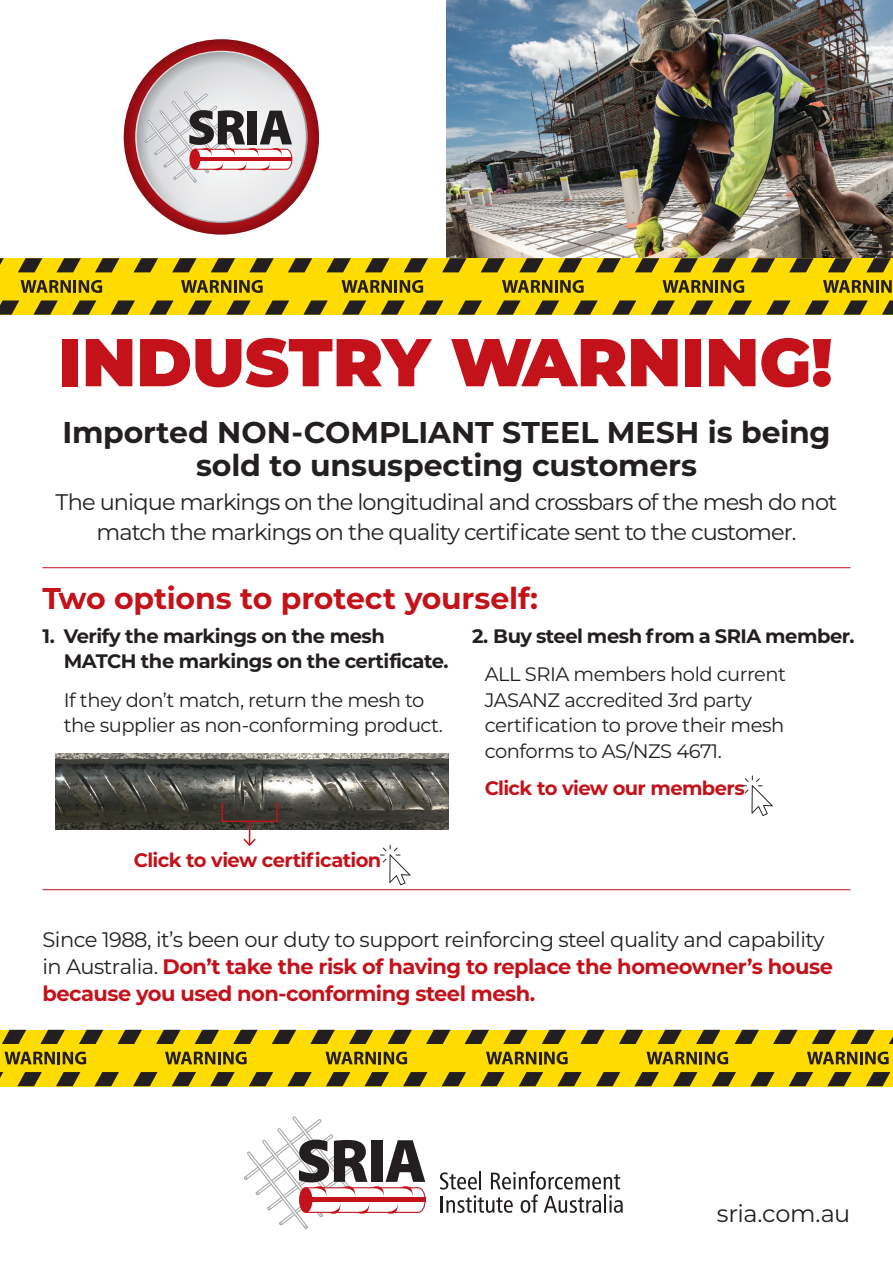
<style>
.page{position:relative;width:893px;height:1263px;background:#fff}
.page>*{position:absolute;margin:0;border:0;box-sizing:border-box;transform-origin:0 0}
.t1{font:900 67.5px "Montserrat";color:#c4121a}
.t2{font:700 30px/33px "Montserrat";letter-spacing:-.005em;color:#231f20;text-align:center}
.t3{font:700 30px "Montserrat";letter-spacing:-.01em;color:#c4121a}
.t4{font:24px "Montserrat";letter-spacing:-.02em;color:#231f20}
.t5{font:22.5px/30px "Montserrat";letter-spacing:-.04em;color:#231f20;text-align:center}
.t6{font:700 21px/27px "Montserrat";letter-spacing:-.025em;color:#c4121a}
.t7{font:19.5px/25.5px "Montserrat";letter-spacing:-.025em;color:#231f20}
.t8{font:700 19.5px/25.5px "Montserrat";letter-spacing:-.025em;color:#231f20}
.t9{font:700 19.5px "Montserrat";letter-spacing:-.035em;color:#c4121a}
.s1{font-weight:400;color:#231f20}
</style>
<div class="page">
<div style="left:0;top:1030px;width:893px;height:56px;background:#ffdc01"></div>
<svg style="left:2px;top:1030px;width:24px;height:14px"></svg>
<svg style="left:0;top:1072px;width:3px;height:6px"></svg>
<svg style="left:40px;top:1030px;width:25px;height:14px"></svg>
<svg style="left:17px;top:1072px;width:25px;height:14px"></svg>
<svg style="left:79px;top:1030px;width:24px;height:14px"></svg>
<svg style="left:56px;top:1072px;width:24px;height:14px"></svg>
<svg style="left:118px;top:1030px;width:24px;height:14px"></svg>
<svg style="left:95px;top:1072px;width:24px;height:14px"></svg>
<svg style="left:156px;top:1030px;width:25px;height:14px"></svg>
<svg style="left:133px;top:1072px;width:25px;height:14px"></svg>
<svg style="left:195px;top:1030px;width:24px;height:14px"></svg>
<svg style="left:172px;top:1072px;width:24px;height:14px"></svg>
<svg style="left:233px;top:1030px;width:25px;height:14px"></svg>
<svg style="left:210px;top:1072px;width:25px;height:14px"></svg>
<svg style="left:272px;top:1030px;width:24px;height:14px"></svg>
<svg style="left:249px;top:1072px;width:24px;height:14px"></svg>
<svg style="left:310px;top:1030px;width:25px;height:14px"></svg>
<svg style="left:287px;top:1072px;width:25px;height:14px"></svg>
<svg style="left:349px;top:1030px;width:24px;height:14px"></svg>
<svg style="left:326px;top:1072px;width:24px;height:14px"></svg>
<svg style="left:387px;top:1030px;width:25px;height:14px"></svg>
<svg style="left:364px;top:1072px;width:25px;height:14px"></svg>
<svg style="left:426px;top:1030px;width:24px;height:14px"></svg>
<svg style="left:403px;top:1072px;width:24px;height:14px"></svg>
<svg style="left:465px;top:1030px;width:24px;height:14px"></svg>
<svg style="left:442px;top:1072px;width:24px;height:14px"></svg>
<svg style="left:503px;top:1030px;width:25px;height:14px"></svg>
<svg style="left:480px;top:1072px;width:25px;height:14px"></svg>
<svg style="left:542px;top:1030px;width:24px;height:14px"></svg>
<svg style="left:519px;top:1072px;width:24px;height:14px"></svg>
<svg style="left:580px;top:1030px;width:25px;height:14px"></svg>
<svg style="left:557px;top:1072px;width:25px;height:14px"></svg>
<svg style="left:619px;top:1030px;width:24px;height:14px"></svg>
<svg style="left:596px;top:1072px;width:24px;height:14px"></svg>
<svg style="left:657px;top:1030px;width:25px;height:14px"></svg>
<svg style="left:634px;top:1072px;width:25px;height:14px"></svg>
<svg style="left:696px;top:1030px;width:24px;height:14px"></svg>
<svg style="left:673px;top:1072px;width:24px;height:14px"></svg>
<svg style="left:735px;top:1030px;width:24px;height:14px"></svg>
<svg style="left:712px;top:1072px;width:24px;height:14px"></svg>
<svg style="left:773px;top:1030px;width:25px;height:14px"></svg>
<svg style="left:750px;top:1072px;width:25px;height:14px"></svg>
<svg style="left:812px;top:1030px;width:24px;height:14px"></svg>
<svg style="left:789px;top:1072px;width:24px;height:14px"></svg>
<svg style="left:850px;top:1030px;width:25px;height:14px"></svg>
<svg style="left:827px;top:1072px;width:25px;height:14px"></svg>
<svg style="left:889px;top:1036px;width:4px;height:8px"></svg>
<svg style="left:866px;top:1072px;width:24px;height:14px"></svg>
<svg style="left:5px;top:1051px;width:81px;height:13px"></svg>
<svg style="left:165px;top:1051px;width:82px;height:13px"></svg>
<svg style="left:325px;top:1051px;width:82px;height:13px"></svg>
<svg style="left:486px;top:1051px;width:82px;height:13px"></svg>
<svg style="left:646px;top:1051px;width:82px;height:13px"></svg>
<svg style="left:807px;top:1051px;width:82px;height:13px"></svg>
<svg style="left:742px;top:775px;width:31px;height:41px"></svg>
<svg style="left:440px;top:1171px;width:183px;height:42px"></svg>
<svg style="left:244px;top:1116px;width:182px;height:113px"></svg>
<img style="left:446px;top:0;width:447px;height:258px">
<div style="left:0;top:258px;width:893px;height:57px;background:#ffdc01"></div>
<svg style="left:18px;top:258px;width:24px;height:14px"></svg>
<svg style="left:0;top:300px;width:19px;height:15px"></svg>
<svg style="left:56px;top:258px;width:25px;height:14px"></svg>
<svg style="left:33px;top:300px;width:25px;height:15px"></svg>
<svg style="left:95px;top:258px;width:24px;height:14px"></svg>
<svg style="left:72px;top:300px;width:24px;height:15px"></svg>
<svg style="left:134px;top:258px;width:24px;height:14px"></svg>
<svg style="left:111px;top:300px;width:24px;height:15px"></svg>
<svg style="left:172px;top:258px;width:25px;height:14px"></svg>
<svg style="left:149px;top:300px;width:25px;height:15px"></svg>
<svg style="left:211px;top:258px;width:24px;height:14px"></svg>
<svg style="left:188px;top:300px;width:24px;height:15px"></svg>
<svg style="left:249px;top:258px;width:25px;height:14px"></svg>
<svg style="left:226px;top:300px;width:25px;height:15px"></svg>
<svg style="left:288px;top:258px;width:24px;height:14px"></svg>
<svg style="left:265px;top:300px;width:24px;height:15px"></svg>
<svg style="left:326px;top:258px;width:25px;height:14px"></svg>
<svg style="left:303px;top:300px;width:25px;height:15px"></svg>
<svg style="left:365px;top:258px;width:24px;height:14px"></svg>
<svg style="left:342px;top:300px;width:24px;height:15px"></svg>
<svg style="left:404px;top:258px;width:24px;height:14px"></svg>
<svg style="left:380px;top:300px;width:25px;height:15px"></svg>
<svg style="left:442px;top:258px;width:25px;height:14px"></svg>
<svg style="left:419px;top:300px;width:24px;height:15px"></svg>
<svg style="left:481px;top:258px;width:24px;height:14px"></svg>
<svg style="left:458px;top:300px;width:24px;height:15px"></svg>
<svg style="left:519px;top:258px;width:25px;height:14px"></svg>
<svg style="left:496px;top:300px;width:25px;height:15px"></svg>
<svg style="left:558px;top:258px;width:24px;height:14px"></svg>
<svg style="left:535px;top:300px;width:24px;height:15px"></svg>
<svg style="left:596px;top:258px;width:25px;height:14px"></svg>
<svg style="left:573px;top:300px;width:25px;height:15px"></svg>
<svg style="left:635px;top:258px;width:24px;height:14px"></svg>
<svg style="left:612px;top:300px;width:24px;height:15px"></svg>
<svg style="left:673px;top:258px;width:25px;height:14px"></svg>
<svg style="left:650px;top:300px;width:25px;height:15px"></svg>
<svg style="left:712px;top:258px;width:24px;height:14px"></svg>
<svg style="left:689px;top:300px;width:24px;height:15px"></svg>
<svg style="left:751px;top:258px;width:24px;height:14px"></svg>
<svg style="left:728px;top:300px;width:24px;height:15px"></svg>
<svg style="left:789px;top:258px;width:25px;height:14px"></svg>
<svg style="left:766px;top:300px;width:25px;height:15px"></svg>
<svg style="left:828px;top:258px;width:24px;height:14px"></svg>
<svg style="left:805px;top:300px;width:24px;height:15px"></svg>
<svg style="left:866px;top:258px;width:25px;height:14px"></svg>
<svg style="left:843px;top:300px;width:25px;height:15px"></svg>
<svg style="left:882px;top:300px;width:11px;height:15px"></svg>
<svg style="left:0;top:258px;width:4px;height:7px"></svg>
<svg style="left:21px;top:280px;width:81px;height:13px"></svg>
<svg style="left:181px;top:280px;width:82px;height:13px"></svg>
<svg style="left:342px;top:280px;width:81px;height:13px"></svg>
<svg style="left:502px;top:280px;width:82px;height:13px"></svg>
<svg style="left:662px;top:280px;width:82px;height:13px"></svg>
<svg style="left:823px;top:280px;width:69px;height:13px"></svg>
<hr style="left:43px;top:567px;width:807px;height:1px;background:#c4121a">
<hr style="left:43px;top:889px;width:807px;height:1px;background:#c4121a">
<img style="left:56px;top:753px;width:393px;height:76px">
<svg style="left:380px;top:845px;width:31px;height:40px"></svg>
<div style="left:221px;top:802px;width:57px;height:20px;border:2px solid #c4121a"></div>
<svg style="left:242px;top:820px;width:15px;height:27px"></svg>
<svg style="left:124px;top:39px;width:195px;height:196px;background:#c0888c"></svg>
<svg style="left:145px;top:91px;width:148px;height:92px"></svg>
<h1 class="t1" style="left:58px;top:312px;width:776px">INDUSTRY WARNING!</h1>
<h2 class="t2" style="left:62px;top:415px;width:770px">Imported NON-COMPLIANT STEEL MESH is being sold to unsuspecting customers</h2>
<p class="t5" style="left:56px;top:486px;width:783px">The unique markings on the longitudinal and crossbars of the mesh do not match the markings on the quality certificate sent to the customer.</p>
<h2 class="t3" style="left:43px;top:577px;width:497px">Two options to protect yourself:</h2>
<p class="t8" style="left:64px;top:622px;width:386px;text-indent:-21px">1. Verify the markings on the mesh<br>MATCH the markings on the certificate.</p>
<p class="t7" style="left:64px;top:686px;width:381px">If they don’t match, return the mesh to the supplier as non-conforming product.</p>
<p class="t9" style="left:134px;top:846px;width:249px">Click to view certification</p>
<p class="t8" style="left:472px;top:622px;width:384px">2. Buy steel mesh from a SRIA member.</p>
<p class="t7" style="left:485px;top:661px;width:303px">ALL SRIA members hold current<br>JASANZ accredited 3rd party certification to prove their mesh conforms to AS/NZS 4671.</p>
<p class="t9" style="left:485px;top:774px;width:262px">Click to view our members</p>
<p class="t6" style="left:43px;top:925px;width:792px"><span class="s1">Since 1988, it’s been our duty to support reinforcing steel quality and capability in Australia.</span> Don’t take the risk of having to replace the homeowner’s house because you used non-conforming steel mesh.</p>
<p class="t4" style="left:717px;top:1197px;width:135px">sria.com.au</p>
</div>
